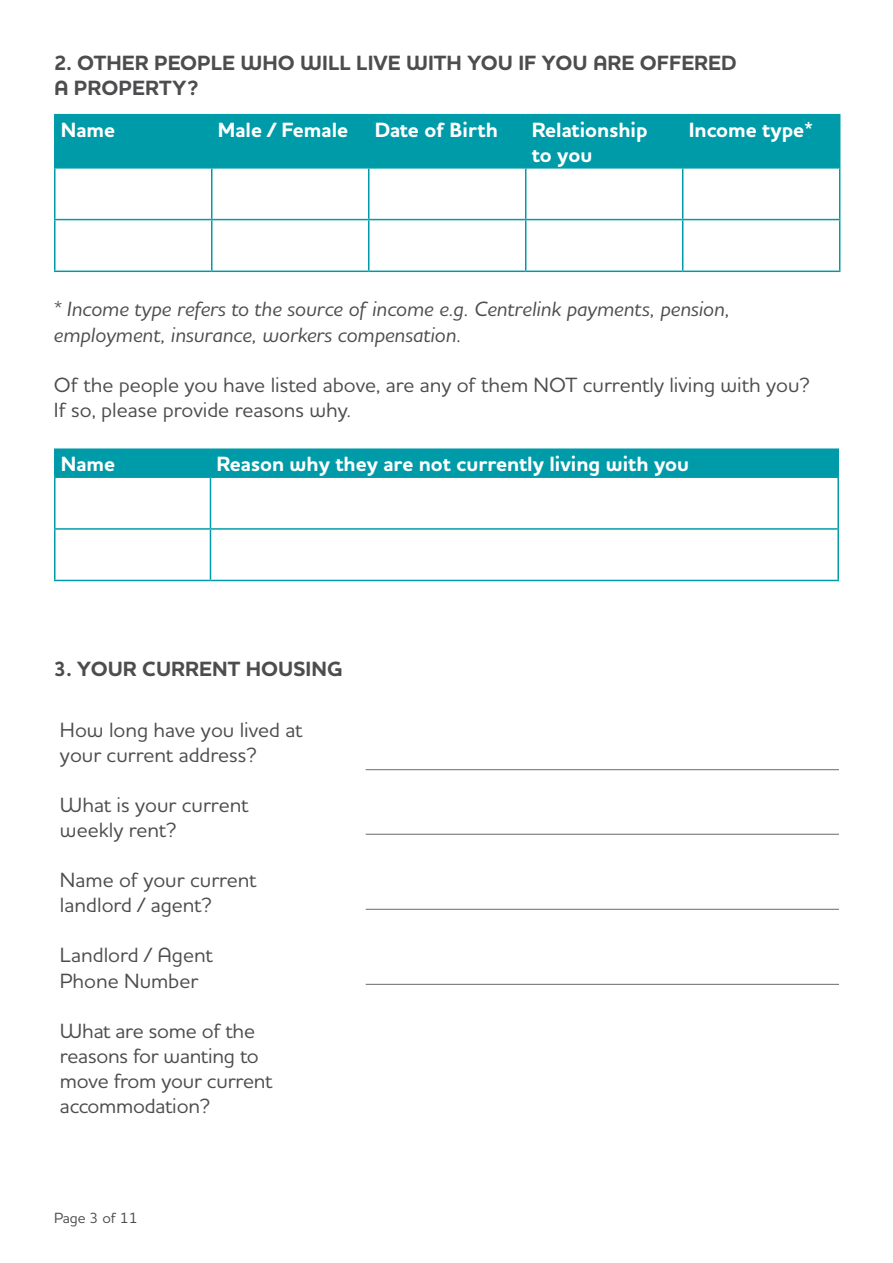
<style>
.page{position:relative;width:893px;height:1263px;background:#fff}
.page>*{position:absolute;margin:0;border:0;box-sizing:border-box;transform-origin:0 0}
.t1{font:500 21px/25.2px "Houschka Pro";color:#4d4d4f}
.t2{font:italic 500 21px/25.2px "Houschka Pro";color:#4d4d4f}
.t3{font:700 21px/25.2px "Houschka Pro";color:#fff}
.t4{font:700 21px/25.2px "Houschka Pro";color:#4d4d4f}
.t5{font:500 15px "Houschka Pro";color:#4d4d4f}
</style>
<div class="page">
<div style="left:56px;top:115px;width:783px;height:52px;background:#009ba8"></div>
<hr style="left:54px;top:114px;width:158px;height:1px;background:#009ba8">
<hr style="left:54px;top:115px;width:2px;height:52px;background:#009ba8">
<hr style="left:212px;top:114px;width:157px;height:1px;background:#009ba8">
<hr style="left:211px;top:115px;width:1px;height:52px;background:#009ba8">
<hr style="left:369px;top:114px;width:157px;height:1px;background:#009ba8">
<hr style="left:368px;top:115px;width:1px;height:52px;background:#009ba8">
<hr style="left:526px;top:114px;width:157px;height:1px;background:#009ba8">
<hr style="left:525px;top:115px;width:1px;height:52px;background:#009ba8">
<hr style="left:683px;top:114px;width:157px;height:1px;background:#009ba8">
<hr style="left:682px;top:115px;width:1px;height:52px;background:#009ba8">
<hr style="left:839px;top:115px;width:1px;height:52px;background:#009ba8">
<hr style="left:54px;top:167px;width:158px;height:2px;background:#009ba8">
<hr style="left:54px;top:169px;width:2px;height:50px;background:#009ba8">
<hr style="left:212px;top:167px;width:157px;height:2px;background:#009ba8">
<hr style="left:211px;top:169px;width:1px;height:50px;background:#009ba8">
<hr style="left:369px;top:167px;width:157px;height:2px;background:#009ba8">
<hr style="left:368px;top:169px;width:1px;height:50px;background:#009ba8">
<hr style="left:526px;top:167px;width:157px;height:2px;background:#009ba8">
<hr style="left:525px;top:169px;width:1px;height:50px;background:#009ba8">
<hr style="left:683px;top:167px;width:157px;height:2px;background:#009ba8">
<hr style="left:682px;top:169px;width:1px;height:50px;background:#009ba8">
<hr style="left:839px;top:169px;width:1px;height:50px;background:#009ba8">
<hr style="left:54px;top:219px;width:158px;height:1px;background:#009ba8">
<hr style="left:54px;top:220px;width:2px;height:51px;background:#009ba8">
<hr style="left:212px;top:219px;width:157px;height:1px;background:#009ba8">
<hr style="left:211px;top:220px;width:1px;height:51px;background:#009ba8">
<hr style="left:369px;top:219px;width:157px;height:1px;background:#009ba8">
<hr style="left:368px;top:220px;width:1px;height:51px;background:#009ba8">
<hr style="left:526px;top:219px;width:157px;height:1px;background:#009ba8">
<hr style="left:525px;top:220px;width:1px;height:51px;background:#009ba8">
<hr style="left:683px;top:219px;width:157px;height:1px;background:#009ba8">
<hr style="left:682px;top:220px;width:1px;height:51px;background:#009ba8">
<hr style="left:839px;top:220px;width:1px;height:51px;background:#009ba8">
<hr style="left:54px;top:271px;width:158px;height:1px;background:#009ba8">
<hr style="left:212px;top:271px;width:157px;height:1px;background:#009ba8">
<hr style="left:369px;top:271px;width:157px;height:1px;background:#009ba8">
<hr style="left:526px;top:271px;width:157px;height:1px;background:#009ba8">
<hr style="left:683px;top:271px;width:157px;height:1px;background:#009ba8">
<hr style="left:54px;top:448px;width:156px;height:2px;background:#009ba8">
<hr style="left:54px;top:450px;width:2px;height:26px;background:#009ba8">
<hr style="left:210px;top:448px;width:629px;height:2px;background:#009ba8">
<div style="left:56px;top:449px;width:781px;height:27px;background:#009ba8"></div>
<hr style="left:837px;top:450px;width:2px;height:26px;background:#009ba8">
<hr style="left:54px;top:476px;width:156px;height:2px;background:#009ba8">
<hr style="left:54px;top:478px;width:2px;height:50px;background:#009ba8">
<hr style="left:210px;top:476px;width:629px;height:2px;background:#009ba8">
<hr style="left:210px;top:478px;width:1px;height:50px;background:#009ba8">
<hr style="left:837px;top:478px;width:2px;height:50px;background:#009ba8">
<hr style="left:54px;top:528px;width:156px;height:2px;background:#009ba8">
<hr style="left:54px;top:530px;width:2px;height:50px;background:#009ba8">
<hr style="left:210px;top:528px;width:629px;height:2px;background:#009ba8">
<hr style="left:210px;top:530px;width:1px;height:50px;background:#009ba8">
<hr style="left:837px;top:530px;width:2px;height:50px;background:#009ba8">
<hr style="left:54px;top:580px;width:156px;height:1px;background:#009ba8">
<hr style="left:210px;top:580px;width:629px;height:1px;background:#009ba8">
<hr style="left:366px;top:769px;width:473px;height:1px;background:#696a6c">
<hr style="left:366px;top:834px;width:473px;height:1px;background:#696a6c">
<hr style="left:366px;top:909px;width:473px;height:1px;background:#696a6c">
<hr style="left:366px;top:984px;width:473px;height:1px;background:#696a6c">
<p class="t4" style="left:54px;top:51px;width:684px">2. OTHER PEOPLE WHO WILL LIVE WITH YOU IF YOU ARE OFFERED<br>A PROPERTY?</p>
<p class="t3" style="left:61px;top:117px;width:56px">Name</p>
<p class="t3" style="left:218px;top:117px;width:132px">Male / Female</p>
<p class="t3" style="left:375px;top:117px;width:125px">Date of Birth</p>
<p class="t3" style="left:532px;top:117px;width:117px">Relationship to you</p>
<p class="t3" style="left:689px;top:117px;width:126px">Income type*</p>
<p class="t2" style="left:54px;top:296px;width:677px">* Income type refers to the source of income e.g. Centrelink payments, pension, employment, insurance, workers compensation.</p>
<p class="t1" style="left:54px;top:372px;width:757px">Of the people you have listed above, are any of them NOT currently living with you?<br>If so, please provide reasons why.</p>
<p class="t3" style="left:61px;top:452px;width:56px">Name</p>
<p class="t3" style="left:216px;top:452px;width:474px">Reason why they are not currently living with you</p>
<p class="t4" style="left:54px;top:657px;width:290px">3. YOUR CURRENT HOUSING</p>
<p class="t1" style="left:60px;top:716px;width:244px">How long have you lived at your current address?</p>
<p class="t1" style="left:60px;top:792px;width:190px">What is your current weekly rent?</p>
<p class="t1" style="left:60px;top:867px;width:198px">Name of your current landlord / agent?</p>
<p class="t1" style="left:60px;top:942px;width:154px">Landlord / Agent<br>Phone Number</p>
<p class="t1" style="left:60px;top:1017px;width:214px">What are some of the reasons for wanting to move from your current accommodation?</p>
<p class="t5" style="left:54px;top:1209px;width:85px">Page 3 of 11</p>
</div>
